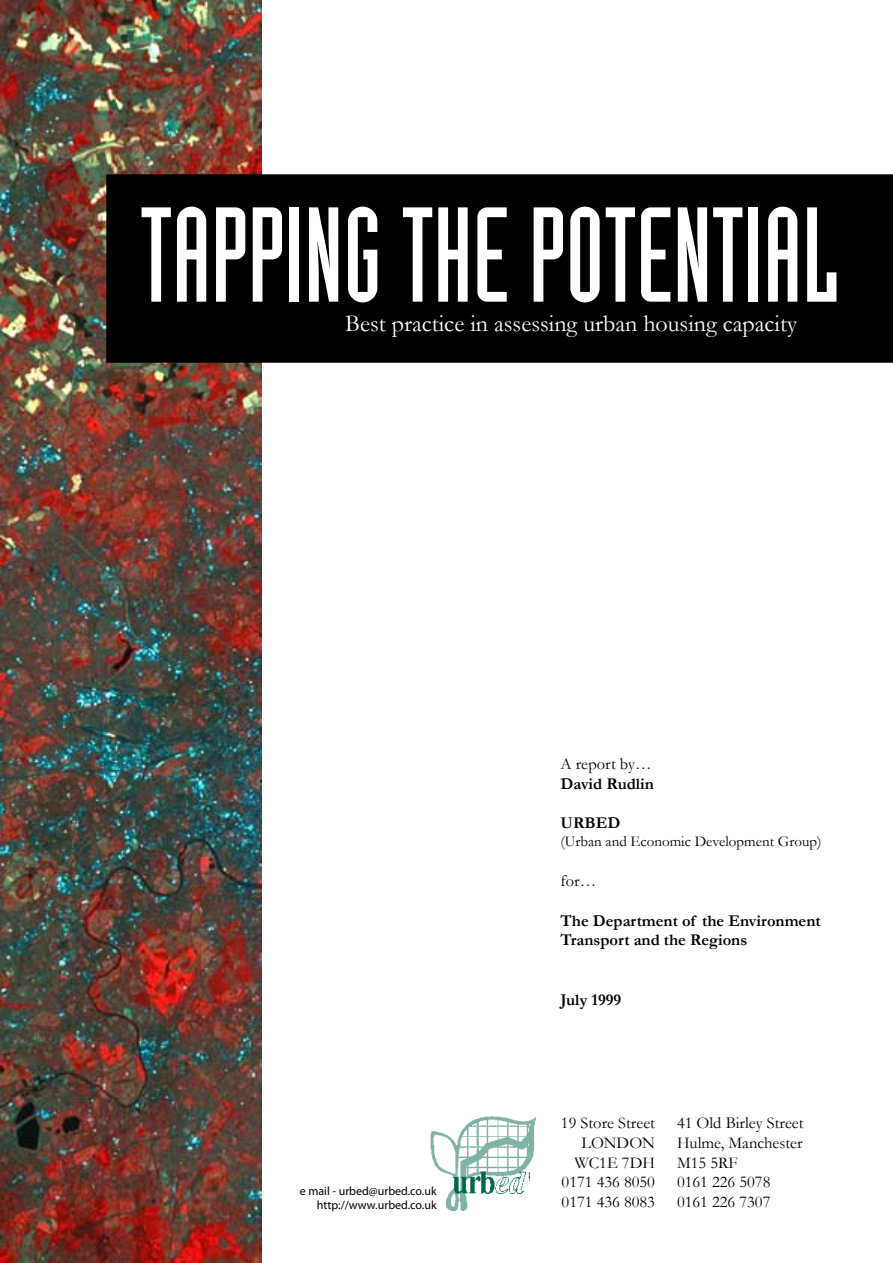
<style>
.page{position:relative;width:893px;height:1263px;background:#fff}
.page>*{position:absolute;margin:0;border:0;box-sizing:border-box;transform-origin:0 0}
.t1{font:132px "Industria Solid";color:#fff}
.t2{font:24px "Garamond";color:#fff}
.t3{font:16.5px/19.8px "Garamond";color:#000}
.t4{font:700 16.5px/19.8px "Garamond";color:#000}
.t5{font:15px "Garamond";color:#000}
.t6{font:12px/14.4px "Myriad Pro";color:#000;text-align:right}
</style>
<div class="page">
<img style="left:0;top:0;width:262px;height:1263px">
<div style="left:106px;top:174px;width:787px;height:189px;background:#000"></div>
<img style="left:430px;top:1117px;width:105px;height:93px">
<img style="left:453px;top:1169px;width:76px;height:24px">
<h1 class="t1" style="left:140px;top:183px;width:700px">TAPPING THE POTENTIAL</h1>
<h2 class="t2" style="left:345px;top:308px;width:453px">Best practice in assessing urban housing capacity</h2>
<p class="t3" style="left:560px;top:753px;width:93px">A report by…</p>
<p class="t4" style="left:560px;top:774px;width:95px">David Rudlin</p>
<p class="t4" style="left:560px;top:813px;width:61px">URBED</p>
<p class="t5" style="left:560px;top:831px;width:262px">(Urban and Economic Development Group)</p>
<p class="t3" style="left:560px;top:870px;width:37px">for…</p>
<p class="t4" style="left:560px;top:910px;width:262px">The Department of the Environment<br>Transport and the Regions</p>
<p class="t6" style="left:300px;top:1184px;width:138px">e mail - urbed@urbed.co.uk http://www.urbed.co.uk</p>
<p class="t4" style="left:560px;top:990px;width:62px">July 1999</p>
<p class="t3" style="left:561px;top:1112px;width:96px;text-align:right">19 Store Street<br>LONDON<br>WC1E 7DH<br>0171 436 8050<br>0171 436 8083</p>
<p class="t3" style="left:677px;top:1112px;width:128px">41 Old Birley Street<br>Hulme, Manchester<br>M15 5RF<br>0161 226 5078<br>0161 226 7307</p>
</div>
